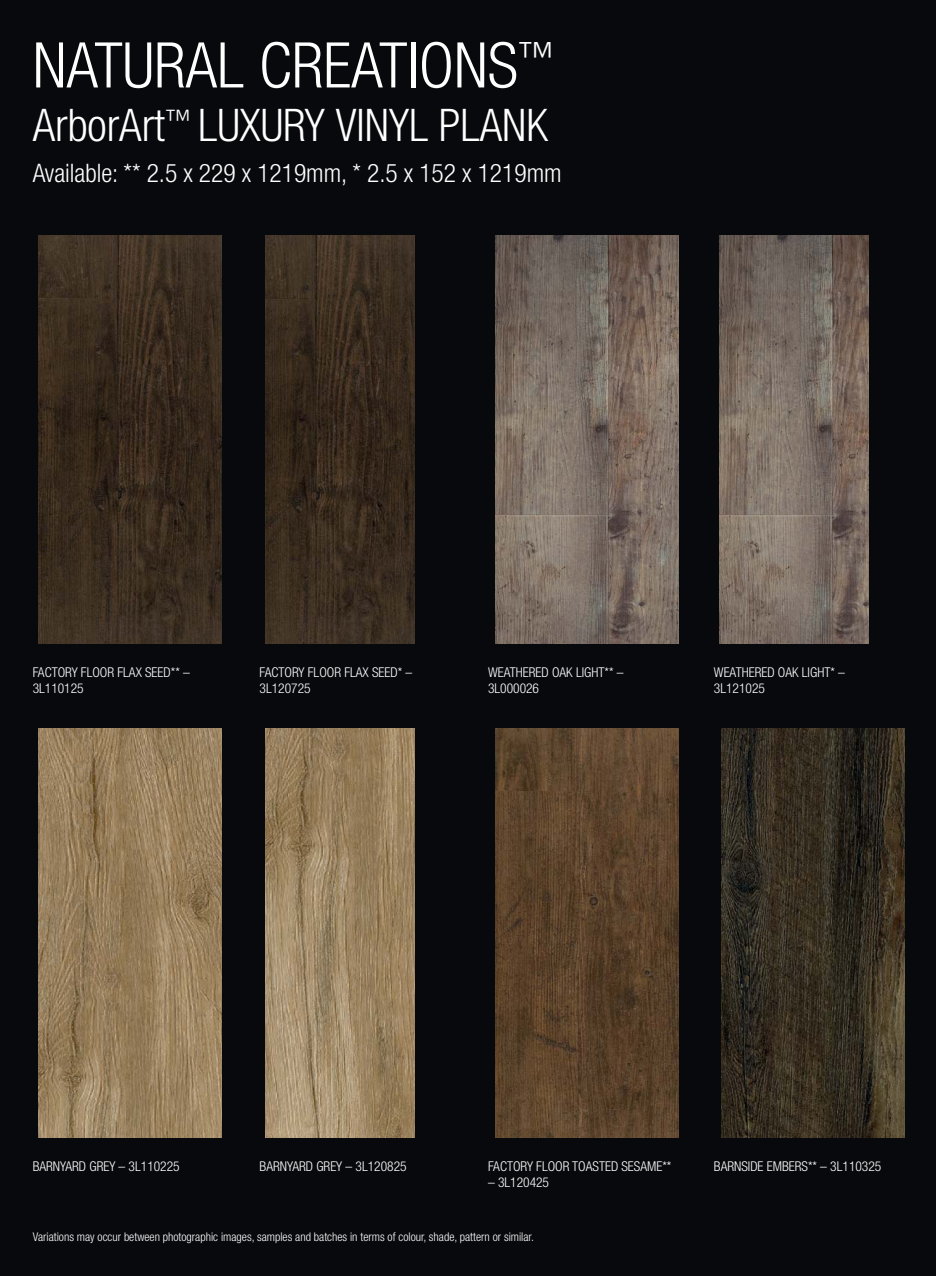
<style>
.page{position:relative;width:936px;height:1276px;background:#fff}
.page>*{position:absolute;margin:0;border:0;box-sizing:border-box;transform-origin:0 0}
.t1{font:300 condensed 63px "Helvetica Neue";color:#fff}
.t2{font:300 condensed 45px "Helvetica Neue";color:#fff}
.t3{font:300 condensed 25.5px "Helvetica Neue";color:#fff}
.t4{font:300 condensed 13.5px/16.5px "Helvetica Neue";color:#fff}
.t5{font:300 condensed 12px "Helvetica Neue";color:#fff}
</style>
<div class="page">
<div style="left:0;top:0;width:935px;height:1276px;background:#08090d"></div>
<img style="left:39px;top:235px;width:183px;height:408px">
<img style="left:265px;top:235px;width:149px;height:408px">
<img style="left:496px;top:235px;width:182px;height:408px">
<img style="left:719px;top:235px;width:149px;height:408px">
<img style="left:39px;top:729px;width:183px;height:408px">
<img style="left:265px;top:729px;width:149px;height:408px">
<img style="left:496px;top:729px;width:182px;height:408px">
<img style="left:721px;top:729px;width:183px;height:408px">
<h1 class="t1" style="left:33px;top:42px;width:524px">NATURAL CREATIONS<sup>™</sup></h1>
<h2 class="t2" style="left:33px;top:109px;width:517px">ArborArt<sup>™</sup> LUXURY VINYL PLANK</h2>
<h3 class="t3" style="left:33px;top:164px;width:530px">Available: ** 2.5 x 229 x 1219mm, * 2.5 x 152 x 1219mm</h3>
<p class="t4" style="left:33px;top:664px;width:159px">FACTORY FLOOR FLAX SEED** –<br>3L110125</p>
<p class="t4" style="left:259px;top:664px;width:154px">FACTORY FLOOR FLAX SEED* –<br>3L120725</p>
<p class="t4" style="left:488px;top:664px;width:137px">WEATHERED OAK LIGHT** –<br>3L000026</p>
<p class="t4" style="left:713px;top:664px;width:132px">WEATHERED OAK LIGHT* –<br>3L121025</p>
<p class="t4" style="left:33px;top:1158px;width:148px">BARNYARD GREY – 3L110225</p>
<p class="t4" style="left:259px;top:1158px;width:148px">BARNYARD GREY – 3L120825</p>
<p class="t4" style="left:488px;top:1158px;width:185px">FACTORY FLOOR TOASTED SESAME**</p>
<p class="t4" style="left:488px;top:1175px;width:63px">– 3L120425</p>
<p class="t5" style="left:33px;top:1232px;width:502px">Variations may occur between photographic images, samples and batches in terms of colour, shade, pattern or similar.</p>
<p class="t4" style="left:713px;top:1158px;width:169px">BARNSIDE EMBERS** – 3L110325</p>
</div>
